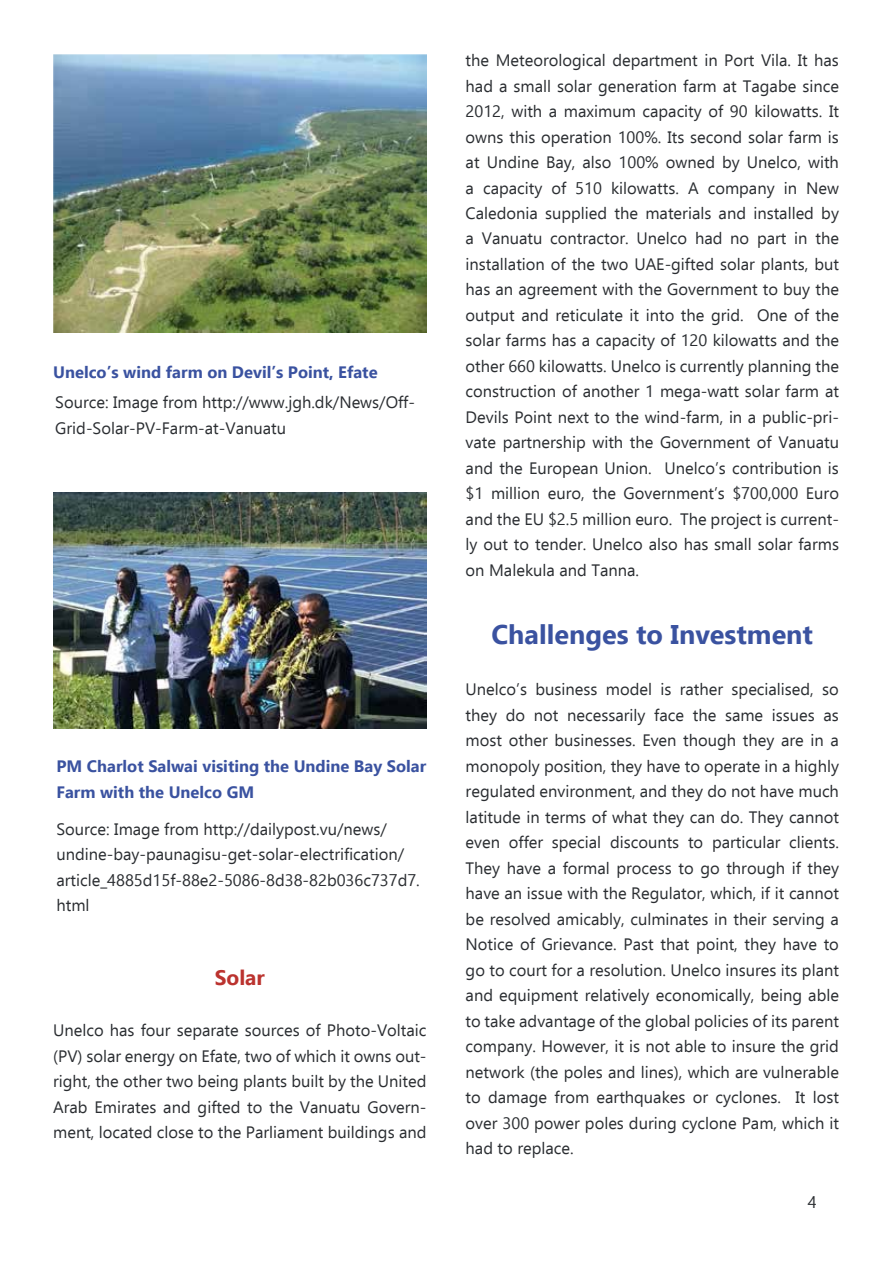
<style>
.page{position:relative;width:893px;height:1263px;background:#fff}
.page>*{position:absolute;margin:0;border:0;box-sizing:border-box;transform-origin:0 0}
.t1{font:700 27px "Ebrima";color:#3a52a0}
.t2{font:700 21px "Ebrima";color:#bb332f}
.t3{font:16.5px/25.5px "Ebrima";color:#2a2d31;text-align:justify}
.t4{font:700 16.5px/25.5px "Ebrima";color:#3a52a0}
</style>
<div class="page">
<img style="left:53px;top:54px;width:374px;height:279px">
<img style="left:53px;top:492px;width:374px;height:236px">
<p class="t4" style="left:53px;top:358px;width:326px">Unelco’s wind farm on Devil’s Point, Efate</p>
<p class="t3" style="left:55px;top:389px;width:361px">Source: Image from http://www.jgh.dk/News/Off-<br>Grid-Solar-PV-Farm-at-Vanuatu</p>
<p class="t4" style="left:56px;top:753px;width:371px">PM Charlot Salwai visiting the Undine Bay Solar<br>Farm with the Unelco GM</p>
<p class="t3" style="left:56px;top:816px;width:365px;text-align:left">Source: Image from http://dailypost.vu/news/ undine-bay-paunagisu-get-solar-electrification/ article_4885d15f-88e2-5086-8d38-82b036c737d7. html</p>
<p class="t2" style="left:215px;top:962px;width:52px">Solar</p>
<p class="t3" style="left:53px;top:1017px;width:375px">Unelco has four separate sources of Photo-Voltaic (PV) solar energy on Efate, two of which it owns out&shy;right, the other two being plants built by the United Arab Emirates and gifted to the Vanuatu Govern&shy;ment, located close to the Parliament buildings and</p>
<p class="t3" style="left:466px;top:47px;width:375px">the Meteorological department in Port Vila. It has had a small solar generation farm at Tagabe since 2012, with a maximum capacity of 90 kilowatts. It owns this operation 100%. Its second solar farm is at Undine Bay, also 100% owned by Unelco, with a capacity of 510 kilowatts. A company in New Caledonia supplied the materials and installed by a Vanuatu contractor. Unelco had no part in the installation of the two UAE-gifted solar plants, but has an agreement with the Government to buy the output and reticulate it into the grid. One of the solar farms has a capacity of 120 kilowatts and the other 660 kilowatts. Unelco is currently planning the construction of another 1 mega-watt solar farm at Devils Point next to the wind-farm, in a public-pri&shy;vate partnership with the Government of Vanuatu and the European Union. Unelco’s contribution is $1 million euro, the Government’s $700,000 Euro and the EU $2.5 million euro. The project is current&shy;ly out to tender. Unelco also has small solar farms on Malekula and Tanna.</p>
<h1 class="t1" style="left:491px;top:614px;width:323px">Challenges to Investment</h1>
<p class="t3" style="left:466px;top:676px;width:375px">Unelco’s business model is rather specialised, so they do not necessarily face the same issues as most other businesses. Even though they are in a monopoly position, they have to operate in a highly regulated environment, and they do not have much latitude in terms of what they can do. They cannot even offer special discounts to particular clients.<br>They have a formal process to go through if they have an issue with the Regulator, which, if it cannot be resolved amicably, culminates in their serving a Notice of Grievance. Past that point, they have to go to court for a resolution. Unelco insures its plant and equipment relatively economically, being able to take advantage of the global policies of its parent company. However, it is not able to insure the grid network (the poles and lines), which are vulnerable to damage from earthquakes or cyclones. It lost over 300 power poles during cyclone Pam, which it had to replace.</p>
<p class="t3" style="left:808px;top:1189px;width:10px">4</p>
</div>
